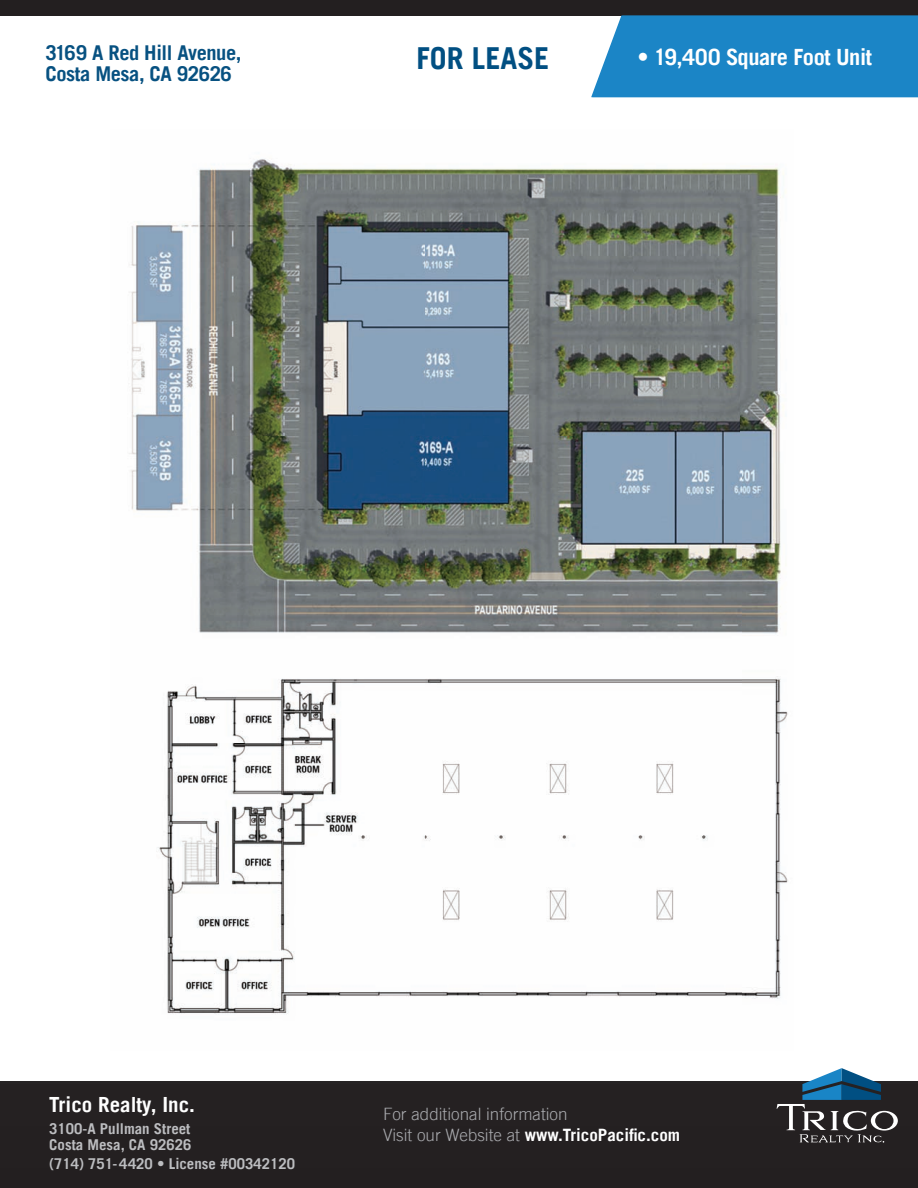
<style>
.page{position:relative;width:918px;height:1188px;background:#fff}
.page>*{position:absolute;margin:0;border:0;box-sizing:border-box;transform-origin:0 0}
.t1{font:700 30.3px "Trade Gothic LT";color:#014f82}
.t2{font:700 22.35px "Trade Gothic LT";letter-spacing:-.02em;color:#fff}
.t3{font:700 20.85px "Trade Gothic LT";color:#fff}
.t4{font:700 20.4px "Trade Gothic LT";letter-spacing:-.02em;color:#075181}
.t5{font:300 17.1px/20.9px "Trade Gothic LT";color:#a8a9ad}
.t6{font:700 15px/15.9px "Trade Gothic LT";color:#bcbdc0}
.s1{font-weight:700;color:#fff}
</style>
<div class="page">
<div style="left:0;top:1081px;width:918px;height:107px;background:#242021"></div>
<div style="left:0;top:0;width:918px;height:16px;background:#231f20"></div>
<svg style="left:777px;top:1068px;width:121px;height:75px"></svg>
<div style="left:591px;top:15px;width:327px;height:82px;background:#1b85c6"></div>
<img style="left:129px;top:159px;width:659px;height:855px">
<h3 class="t4" style="left:46px;top:41px;width:198px">3169 A Red Hill Avenue,</h3>
<h1 class="t1" style="left:416px;top:40px;width:135px">FOR LEASE</h1>
<h2 class="t2" style="left:637px;top:43px;width:236px">• 19,400 Square Foot Unit</h2>
<h3 class="t4" style="left:46px;top:61px;width:188px">Costa Mesa, CA 92626</h3>
<h3 class="t3" style="left:49px;top:1092px;width:147px">Trico Realty, Inc.</h3>
<p class="t6" style="left:49px;top:1120px;width:144px">3100-A Pullman Street<br>Costa Mesa, CA 92626</p>
<p class="t6" style="left:49px;top:1155px;width:247px">(714) 751-4420 • License #00342120</p>
<p class="t5" style="left:383px;top:1103px;width:299px">For additional information<br>Visit our Website at <span class="s1">www.TricoPacific.com</span></p>
</div>
